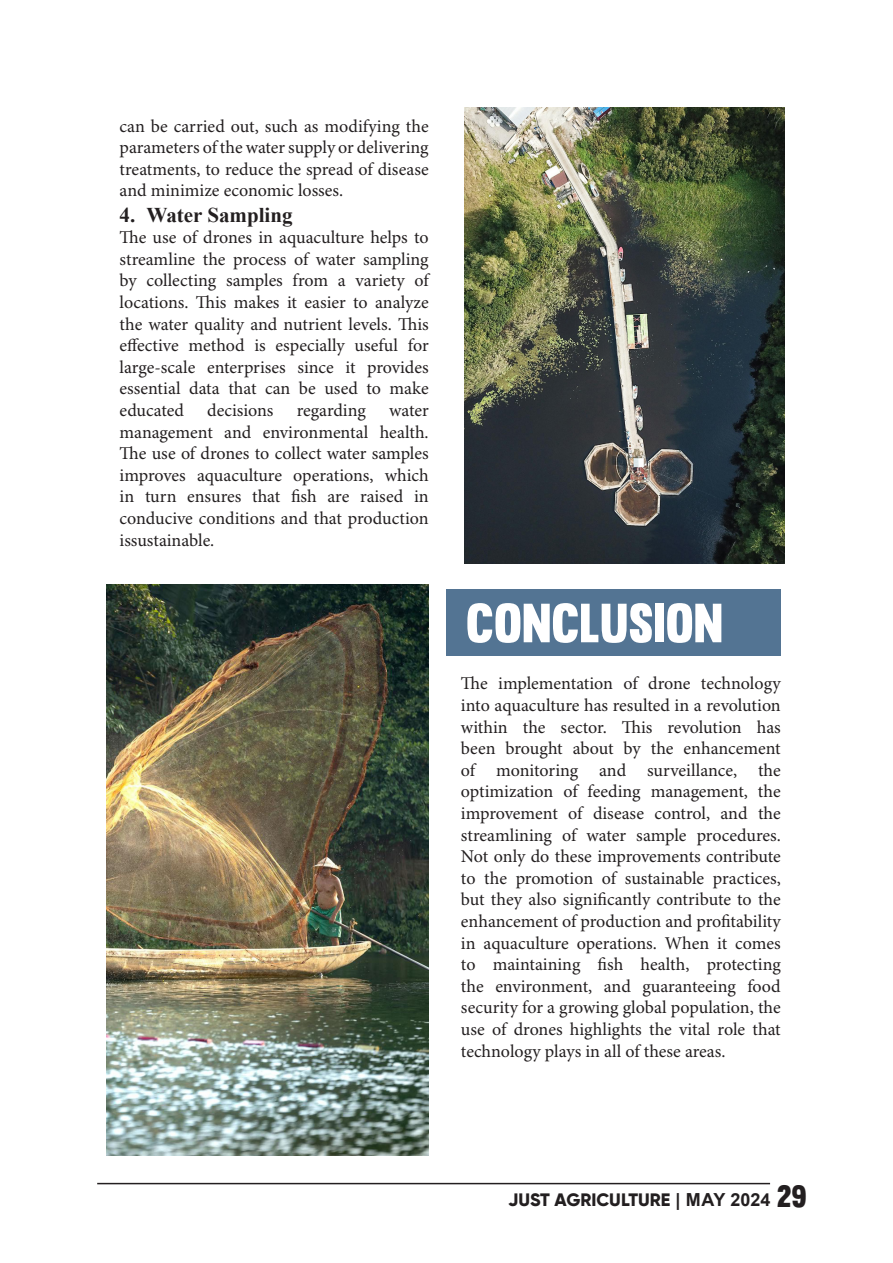
<style>
.page{position:relative;width:893px;height:1263px;background:#fff}
.page>*{position:absolute;margin:0;border:0;box-sizing:border-box;transform-origin:0 0}
.t1{font:54px "Muro";color:#fff}
.t2{font:700 21px "Times New Roman";color:#231f20}
.t3{font:18px/21.6px "Minion Pro";color:#231f20;text-align:justify}
.t4{font:800 18px "Gilroy";color:#231f20}
.s1{font-family:"Arial";font-weight:700}
.s2{font-family:"Muro";font-weight:400;font-size:30px}
</style>
<div class="page">
<hr style="left:97px;top:1183px;width:673px;height:1px;background:#231f20">
<div style="left:446px;top:589px;width:335px;height:66px;background:#537493"></div>
<img style="left:107px;top:584px;width:322px;height:572px">
<img style="left:464px;top:108px;width:320px;height:455px">
<p class="t3" style="left:120px;top:116px;width:311px">can be carried out, such as modifying the parameters of the water supply or delivering treatments, to reduce the spread of disease and minimize economic losses.</p>
<p class="t2" style="left:120px;top:199px;width:175px">4. Water Sampling</p>
<p class="t3" style="left:120px;top:227px;width:311px">The use of drones in aquaculture helps to streamline the process of water sampling by collecting samples from a variety of locations. This makes it easier to analyze the water quality and nutrient levels. This effective method is especially useful for large-scale enterprises since it provides essential data that can be used to make educated</p>
<p class="t3" style="left:207px;top:400px;width:68px">decisions</p>
<p class="t3" style="left:297px;top:400px;width:71px">regarding</p>
<p class="t3" style="left:120px;top:400px;width:311px;text-indent:270px">water management and environmental health.<br>The use of drones to collect water samples improves aquaculture operations, which in turn ensures that fish are raised in conducive conditions and that production issustainable.</p>
<p class="t1" style="left:466px;top:590px;width:259px">CONCLUSION</p>
<p class="t3" style="left:461px;top:673px;width:321px">The implementation of drone technology into aquaculture has resulted in a revolution within the sector. This revolution has been brought about by the enhancement of monitoring and surveillance, the optimization of feeding management, the improvement of disease control, and the streamlining of water sample procedures.<br>Not only do these improvements contribute to the promotion of sustainable practices, but they also significantly contribute to the enhancement of production and profitability in aquaculture operations. When it comes to maintaining fish health, protecting the environment, and guaranteeing food security for a growing global population, the use of drones highlights the vital role that technology plays in all of these areas.</p>
<p class="t4" style="left:508px;top:1188px;width:300px">JUST AGRICULTURE <span class="s1">| MAY 2024</span> <span class="s2">29</span></p>
</div>
